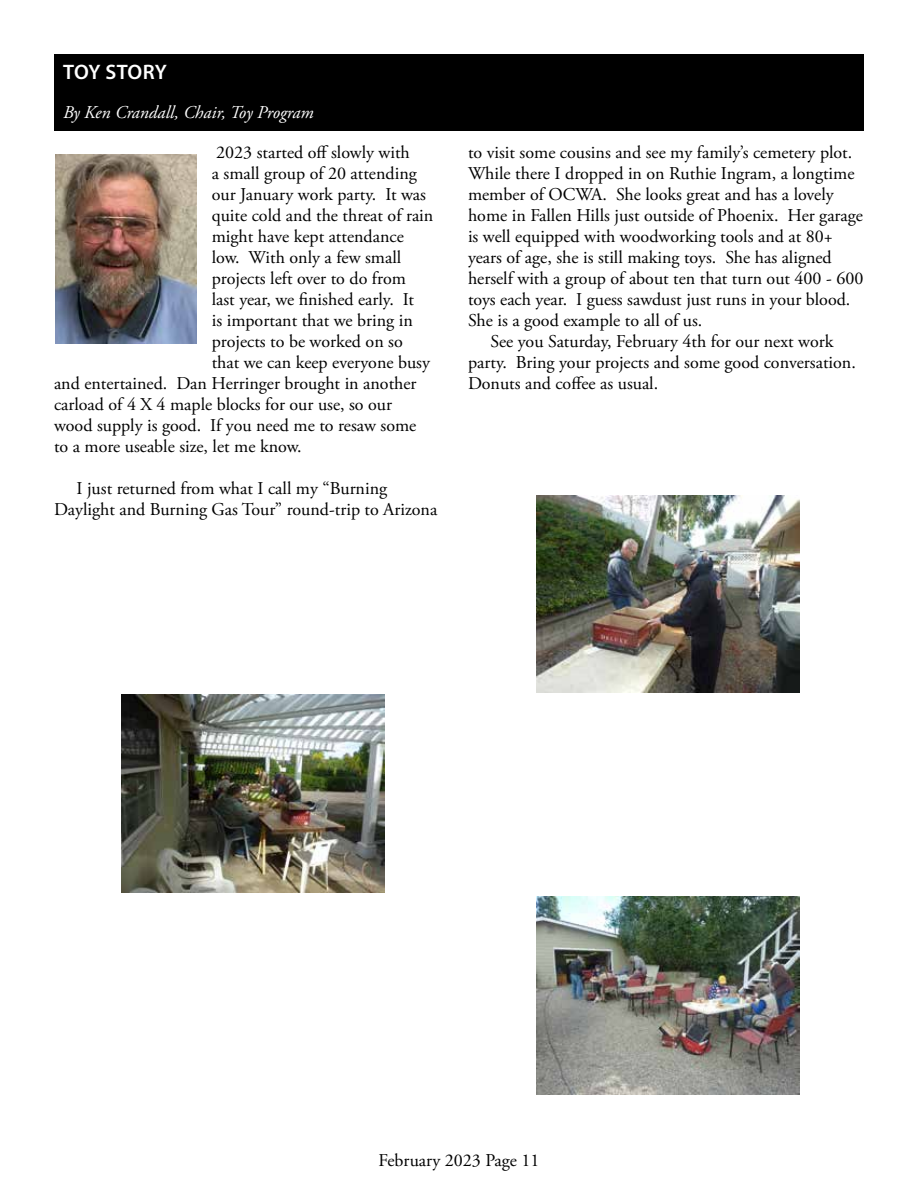
<style>
.page{position:relative;width:918px;height:1188px;background:#fff}
.page>*{position:absolute;margin:0;border:0;box-sizing:border-box;transform-origin:0 0}
.t1{font:600 21px "Myriad Pro";color:#fff}
.t2{font:18px/21px "Adobe Garamond Pro";color:#000}
.t3{font:italic 18px "Adobe Garamond Pro";color:#fff}
</style>
<div class="page">
<div style="left:54px;top:54px;width:809px;height:77px;background:#000"></div>
<img style="left:55px;top:155px;width:142px;height:188px">
<img style="left:536px;top:495px;width:264px;height:198px">
<img style="left:536px;top:896px;width:264px;height:198px">
<img style="left:121px;top:695px;width:264px;height:198px">
<p class="t1" style="left:63px;top:58px;width:105px">TOY STORY</p>
<p class="t3" style="left:63px;top:101px;width:252px">By Ken Crandall, Chair, Toy Program</p>
<p class="t2" style="left:216px;top:142px;width:195px">2023 started off slowly with</p>
<p class="t2" style="left:212px;top:163px;width:207px">a small group of 20 attending</p>
<p class="t2" style="left:212px;top:184px;width:216px">our January work party. It was</p>
<p class="t2" style="left:212px;top:205px;width:223px">quite cold and the threat of rain</p>
<p class="t2" style="left:212px;top:226px;width:194px">might have kept attendance</p>
<p class="t2" style="left:212px;top:247px;width:191px">low. With only a few small</p>
<p class="t2" style="left:212px;top:268px;width:196px">projects left over to do from</p>
<p class="t2" style="left:212px;top:289px;width:204px">last year, we finished early. It</p>
<p class="t2" style="left:212px;top:310px;width:203px">is important that we bring in</p>
<p class="t2" style="left:212px;top:331px;width:193px">projects to be worked on so</p>
<p class="t2" style="left:212px;top:352px;width:220px">that we can keep everyone busy</p>
<p class="t2" style="left:54px;top:373px;width:364px">and entertained. Dan Herringer brought in another</p>
<p class="t2" style="left:54px;top:394px;width:340px">carload of 4 X 4 maple blocks for our use, so our</p>
<p class="t2" style="left:54px;top:415px;width:364px">wood supply is good. If you need me to resaw some</p>
<p class="t2" style="left:54px;top:436px;width:249px">to a more useable size, let me know.</p>
<p class="t2" style="left:54px;top:478px;width:385px;text-indent:22px">I just returned from what I call my “Burning<br>Daylight and Burning Gas Tour” round-trip to Arizona</p>
<p class="t2" style="left:468px;top:142px;width:386px">to visit some cousins and see my family’s cemetery plot.</p>
<p class="t2" style="left:468px;top:163px;width:388px">While there I dropped in on Ruthie Ingram, a longtime</p>
<p class="t2" style="left:468px;top:184px;width:367px">member of OCWA. She looks great and has a lovely</p>
<p class="t2" style="left:468px;top:205px;width:397px">home in Fallen Hills just outside of Phoenix. Her garage</p>
<p class="t2" style="left:468px;top:226px;width:366px">is well equipped with woodworking tools and at 80+</p>
<p class="t2" style="left:468px;top:247px;width:365px">years of age, she is still making toys. She has aligned</p>
<p class="t2" style="left:468px;top:268px;width:397px">herself with a group of about ten that turn out 400 - 600</p>
<p class="t2" style="left:468px;top:289px;width:384px">toys each year. I guess sawdust just runs in your blood.</p>
<p class="t2" style="left:468px;top:310px;width:236px">She is a good example to all of us.</p>
<p class="t2" style="left:490px;top:331px;width:344px">See you Saturday, February 4th for our next work</p>
<p class="t2" style="left:468px;top:352px;width:389px">party. Bring your projects and some good conversation.</p>
<p class="t2" style="left:468px;top:373px;width:192px">Donuts and coffee as usual.</p>
<p class="t2" style="left:378px;top:1150px;width:163px">February 2023 Page 11</p>
</div>
